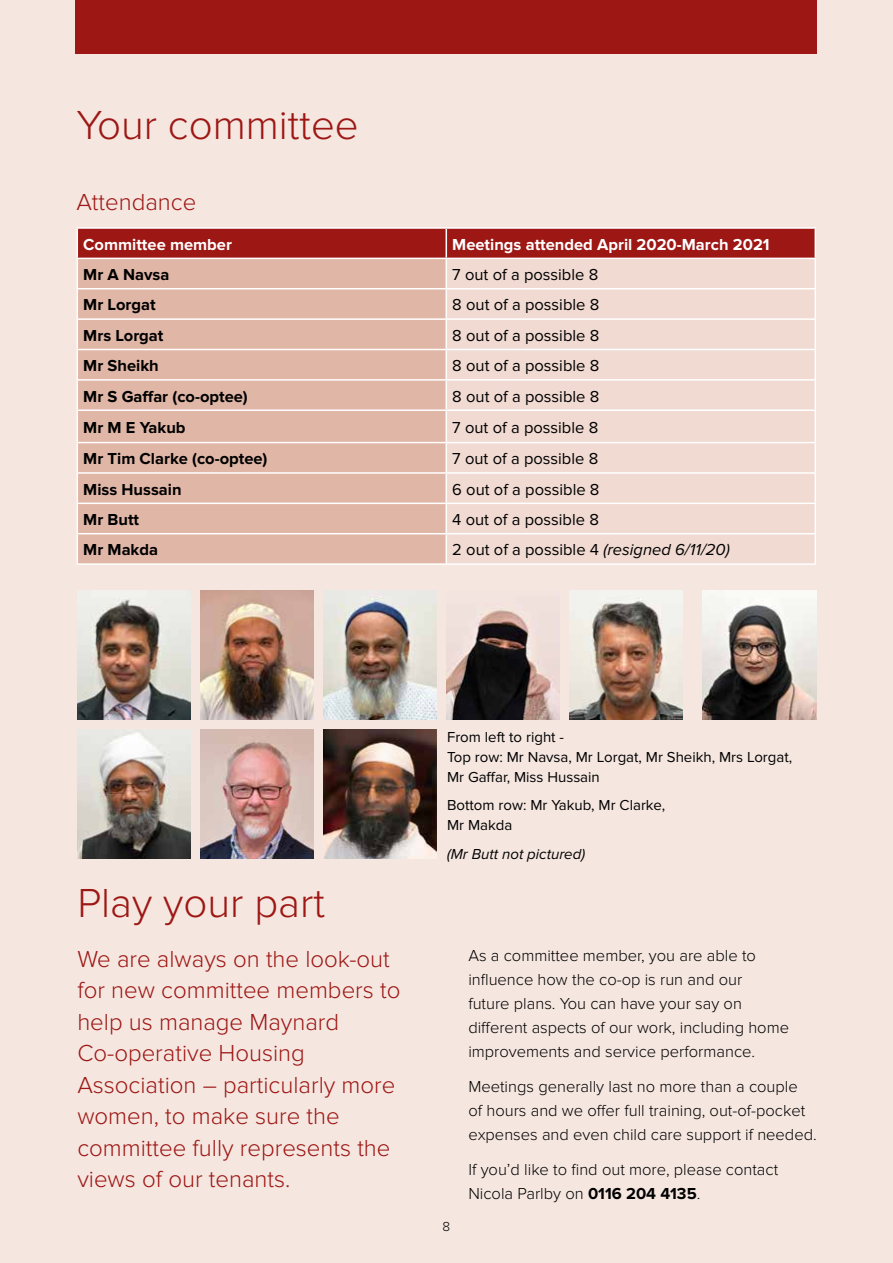
<style>
.page{position:relative;width:893px;height:1263px;background:#f5e6e0}
.page>*{position:absolute;margin:0;border:0;box-sizing:border-box;transform-origin:0 0}
.t1{font:300 42px "Proxima Nova";color:#9d1714}
.t2{font:300 24px/31.5px "Proxima Nova";color:#9d1714}
.t3{font:300 16.5px/24px "Proxima Nova";color:#000}
.t4{font:16.5px "Proxima Nova";color:#000}
.t5{font:700 16.5px "Proxima Nova";color:#000}
.t6{font:700 16.5px "Proxima Nova";color:#fff}
.t7{font:italic 16.5px "Proxima Nova";color:#000}
.t8{font:15px/20px "Proxima Nova";color:#000}
.t9{font:italic 15px "Proxima Nova";color:#000}
.t10{font:300 13.5px "Proxima Nova";color:#000}
.s1{font-style:normal}
.s2{font-weight:700}
</style>
<div class="page">
<div style="left:78px;top:411px;width:368px;height:152px;background:#e0b6a6"></div>
<div style="left:447px;top:411px;width:367px;height:152px;background:#f0dad2"></div>
<hr style="left:77px;top:227px;width:369px;height:2px;background:#fff">
<hr style="left:446px;top:227px;width:370px;height:2px;background:#fff">
<hr style="left:814px;top:229px;width:2px;height:29px;background:#fff">
<hr style="left:446px;top:258px;width:370px;height:1px;background:#fff">
<hr style="left:814px;top:259px;width:2px;height:29px;background:#fff">
<hr style="left:446px;top:288px;width:370px;height:1px;background:#fff">
<hr style="left:814px;top:289px;width:2px;height:29px;background:#fff">
<hr style="left:446px;top:318px;width:370px;height:2px;background:#fff">
<hr style="left:814px;top:320px;width:2px;height:29px;background:#fff">
<hr style="left:446px;top:349px;width:370px;height:1px;background:#fff">
<hr style="left:814px;top:350px;width:2px;height:29px;background:#fff">
<hr style="left:446px;top:379px;width:370px;height:2px;background:#fff">
<svg style="left:77px;top:228px;width:738px;height:181px"></svg>
<hr style="left:814px;top:381px;width:2px;height:28px;background:#fff">
<hr style="left:77px;top:409px;width:369px;height:2px;background:#fff">
<hr style="left:77px;top:411px;width:1px;height:31px;background:#fff">
<hr style="left:446px;top:409px;width:370px;height:2px;background:#fff">
<hr style="left:446px;top:411px;width:1px;height:31px;background:#fff">
<hr style="left:814px;top:411px;width:2px;height:31px;background:#fff">
<hr style="left:77px;top:442px;width:369px;height:1px;background:#fff">
<hr style="left:446px;top:442px;width:370px;height:1px;background:#fff">
<hr style="left:814px;top:443px;width:2px;height:29px;background:#fff">
<hr style="left:77px;top:472px;width:369px;height:2px;background:#fff">
<hr style="left:446px;top:472px;width:370px;height:2px;background:#fff">
<hr style="left:814px;top:474px;width:2px;height:29px;background:#fff">
<hr style="left:77px;top:503px;width:369px;height:1px;background:#fff">
<hr style="left:446px;top:503px;width:370px;height:1px;background:#fff">
<hr style="left:814px;top:504px;width:2px;height:29px;background:#fff">
<hr style="left:77px;top:533px;width:369px;height:1px;background:#fff">
<svg style="left:77px;top:443px;width:1px;height:120px"></svg>
<hr style="left:446px;top:533px;width:370px;height:1px;background:#fff">
<svg style="left:446px;top:443px;width:1px;height:120px"></svg>
<hr style="left:814px;top:534px;width:2px;height:29px;background:#fff">
<hr style="left:77px;top:563px;width:369px;height:2px;background:#fff">
<hr style="left:446px;top:563px;width:370px;height:2px;background:#fff">
<div style="left:75px;top:0;width:742px;height:53px;background:#9d1714"></div>
<img style="left:77px;top:590px;width:114px;height:129px">
<img style="left:323px;top:730px;width:113px;height:129px">
<img style="left:446px;top:609px;width:114px;height:110px">
<img style="left:77px;top:730px;width:114px;height:129px">
<img style="left:200px;top:730px;width:114px;height:129px">
<img style="left:200px;top:590px;width:114px;height:129px">
<img style="left:703px;top:590px;width:113px;height:129px">
<img style="left:569px;top:590px;width:114px;height:129px">
<img style="left:323px;top:590px;width:114px;height:129px">
<h1 class="t1" style="left:77px;top:101px;width:284px">Your committee</h1>
<h2 class="t2" style="left:77px;top:187px;width:121px">Attendance</h2>
<p class="t6" style="left:83px;top:235px;width:150px">Committee member</p>
<p class="t6" style="left:452px;top:235px;width:319px">Meetings attended April 2020-March 2021</p>
<p class="t5" style="left:83px;top:265px;width:88px">Mr A Navsa</p>
<p class="t4" style="left:452px;top:265px;width:147px">7 out of a possible 8</p>
<p class="t5" style="left:83px;top:295px;width:74px">Mr Lorgat</p>
<p class="t4" style="left:452px;top:295px;width:149px">8 out of a possible 8</p>
<p class="t5" style="left:83px;top:326px;width:82px">Mrs Lorgat</p>
<p class="t4" style="left:452px;top:326px;width:149px">8 out of a possible 8</p>
<p class="t5" style="left:83px;top:356px;width:77px">Mr Sheikh</p>
<p class="t4" style="left:452px;top:356px;width:149px">8 out of a possible 8</p>
<p class="t5" style="left:83px;top:387px;width:166px">Mr S Gaffar (co-optee)</p>
<p class="t4" style="left:452px;top:387px;width:149px">8 out of a possible 8</p>
<p class="t5" style="left:83px;top:418px;width:104px">Mr M E Yakub</p>
<p class="t4" style="left:452px;top:418px;width:147px">7 out of a possible 8</p>
<p class="t5" style="left:83px;top:449px;width:186px">Mr Tim Clarke (co-optee)</p>
<p class="t4" style="left:452px;top:449px;width:147px">7 out of a possible 8</p>
<p class="t5" style="left:83px;top:480px;width:100px">Miss Hussain</p>
<p class="t4" style="left:452px;top:480px;width:149px">6 out of a possible 8</p>
<p class="t5" style="left:83px;top:510px;width:57px">Mr Butt</p>
<p class="t4" style="left:452px;top:510px;width:148px">4 out of a possible 8</p>
<p class="t5" style="left:83px;top:540px;width:76px">Mr Makda</p>
<p class="t7" style="left:452px;top:541px;width:279px"><span class="s1">2 out of a possible 4</span> (resigned 6/11/20)</p>
<h1 class="t1" style="left:77px;top:879px;width:249px">Play your part</h1>
<p class="t8" style="left:447px;top:727px;width:347px">From left to right -<br>Top row: Mr Navsa, Mr Lorgat, Mr Sheikh, Mrs Lorgat,<br>Mr Gaffar, Miss Hussain</p>
<p class="t8" style="left:447px;top:795px;width:220px">Bottom row: Mr Yakub, Mr Clarke,<br>Mr Makda</p>
<p class="t9" style="left:447px;top:845px;width:139px">(Mr Butt not pictured)</p>
<h2 class="t2" style="left:77px;top:943px;width:325px">We are always on the look-out for new committee members to help us manage Maynard<br>Co-operative Housing<br>Association – particularly more women, to make sure the committee fully represents the views of our tenants.</h2>
<p class="t3" style="left:468px;top:944px;width:322px">As a committee member, you are able to influence how the co-op is run and our<br>future plans. You can have your say on different aspects of our work, including home improvements and service performance.</p>
<p class="t3" style="left:468px;top:1075px;width:350px">Meetings generally last no more than a couple<br>of hours and we offer full training, out-of-pocket expenses and even child care support if needed.</p>
<p class="t3" style="left:468px;top:1157px;width:311px">If you’d like to find out more, please contact<br>Nicola Parlby on <span class="s2">0116 204 4135</span>.</p>
<p class="t10" style="left:443px;top:1219px;width:9px">8</p>
</div>
